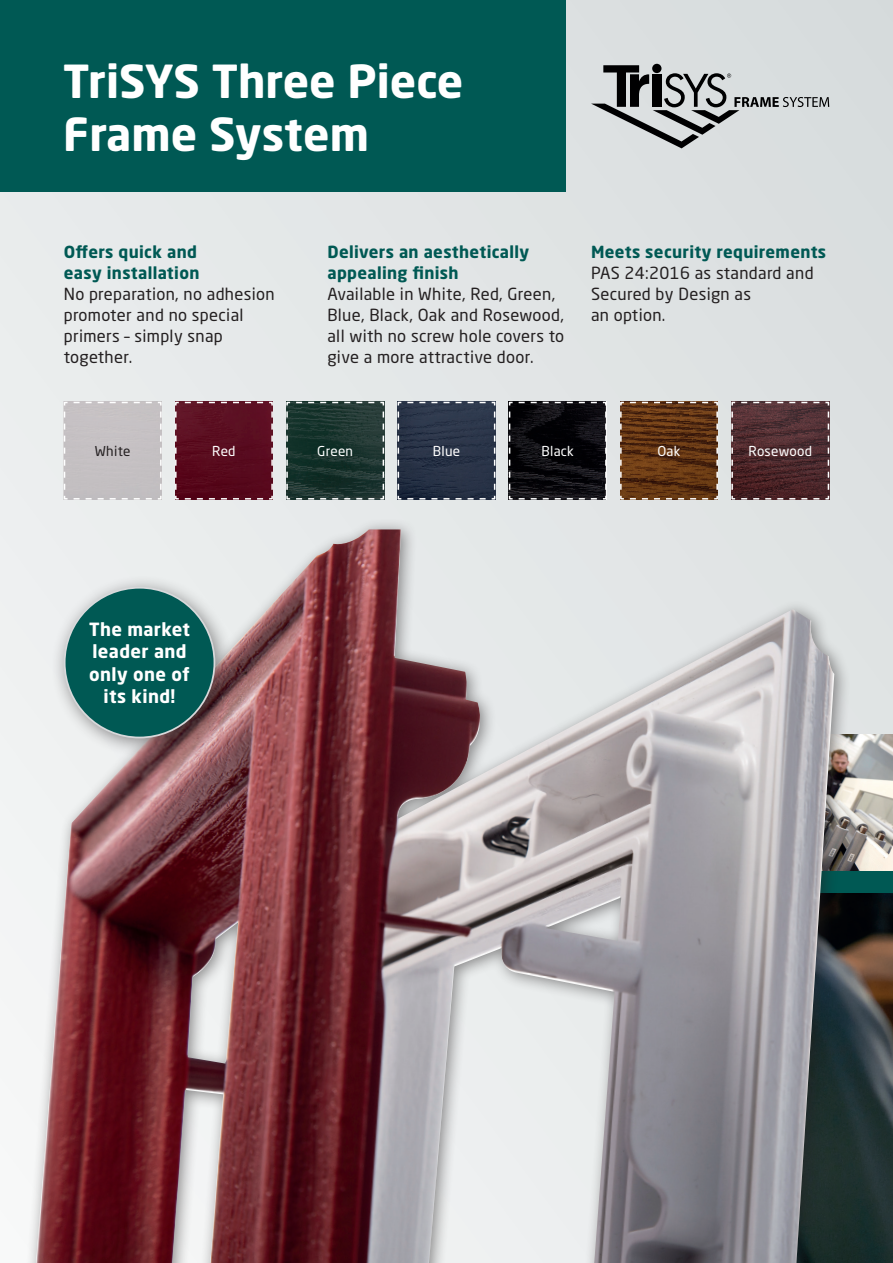
<style>
.page{position:relative;width:893px;height:1263px;background:#e1e4e5}
.page>*{position:absolute;margin:0;border:0;box-sizing:border-box;transform-origin:0 0}
.t1{font:700 45px/52.5px "Neo Sans W1 G";color:#fff}
.BODY{font:700 18px/22.5px "Neo Sans W1 G";letter-spacing:.02em;color:#fff;text-align:center}
.BODY-2{font:16.5px/21px "Neo Sans W1 G";letter-spacing:.02em;color:#231f20}
.BODY-3{font:13.5px "Neo Sans W1 G";letter-spacing:.02em;color:#fff}
.BODY-4{font:13.5px "Neo Sans W1 G";letter-spacing:.02em;color:#231f20}
.s1{font-weight:700;color:#005954}
</style>
<div class="page">
<img style="left:851px;top:734px;width:42px;height:138px">
<div style="left:799px;top:872px;width:94px;height:21px;background:#005954"></div>
<img style="left:851px;top:893px;width:42px;height:370px">
<svg style="left:591px;top:65px;width:238px;height:83px"></svg>
<div style="left:0;top:0;width:566px;height:191px;background:#005954"></div>
<div style="left:63px;top:401px;width:99px;height:99px;background:#c5c0c3"></div>
<svg style="left:397px;top:401px;width:99px;height:99px;background:#2e384b"></svg>
<svg style="left:620px;top:401px;width:98px;height:99px;background:#64391a"></svg>
<svg style="left:175px;top:401px;width:98px;height:99px;background:#5e1325"></svg>
<svg style="left:286px;top:401px;width:99px;height:99px;background:#223b35"></svg>
<svg style="left:508px;top:401px;width:99px;height:99px;background:#151418"></svg>
<svg style="left:731px;top:401px;width:99px;height:99px;background:#523034"></svg>
<div style="left:24px;top:518px;width:827px;height:745px;background:#231f20;opacity:.5"></div>
<img style="left:36px;top:529px;width:798px;height:734px">
<div style="left:51px;top:574px;width:184px;height:184px;background:#231f20;opacity:.5"></div>
<div style="left:65px;top:588px;width:149px;height:149px;background:#005954;border-radius:50%"></div>
<p class="t1" style="left:63px;top:54px;width:402px">TriSYS Three Piece<br>Frame System</p>
<p class="BODY-2" style="left:64px;top:242px;width:212px"><span class="s1">Offers quick and<br>easy installation<br></span>No preparation, no adhesion promoter and no special primers – simply snap together.</p>
<p class="BODY-2" style="left:327px;top:242px;width:238px"><span class="s1">Delivers an aesthetically appealing finish<br></span>Available in White, Red, Green,<br>Blue, Black, Oak and Rosewood, all with no screw hole covers to give a more attractive door.</p>
<p class="BODY-2" style="left:591px;top:242px;width:237px"><span class="s1">Meets security requirements<br></span>PAS 24:2016 as standard and<br>Secured by Design as<br>an option.</p>
<p class="BODY-4" style="left:95px;top:443px;width:37px">White</p>
<p class="BODY-3" style="left:212px;top:443px;width:25px">Red</p>
<p class="BODY-3" style="left:317px;top:443px;width:37px">Green</p>
<p class="BODY-3" style="left:433px;top:443px;width:29px">Blue</p>
<p class="BODY-3" style="left:541px;top:443px;width:34px">Black</p>
<p class="BODY-3" style="left:657px;top:443px;width:25px">Oak</p>
<p class="BODY-3" style="left:749px;top:443px;width:65px">Rosewood</p>
<p class="BODY" style="left:89px;top:617px;width:102px">The market leader and only one of its kind!</p>
</div>
